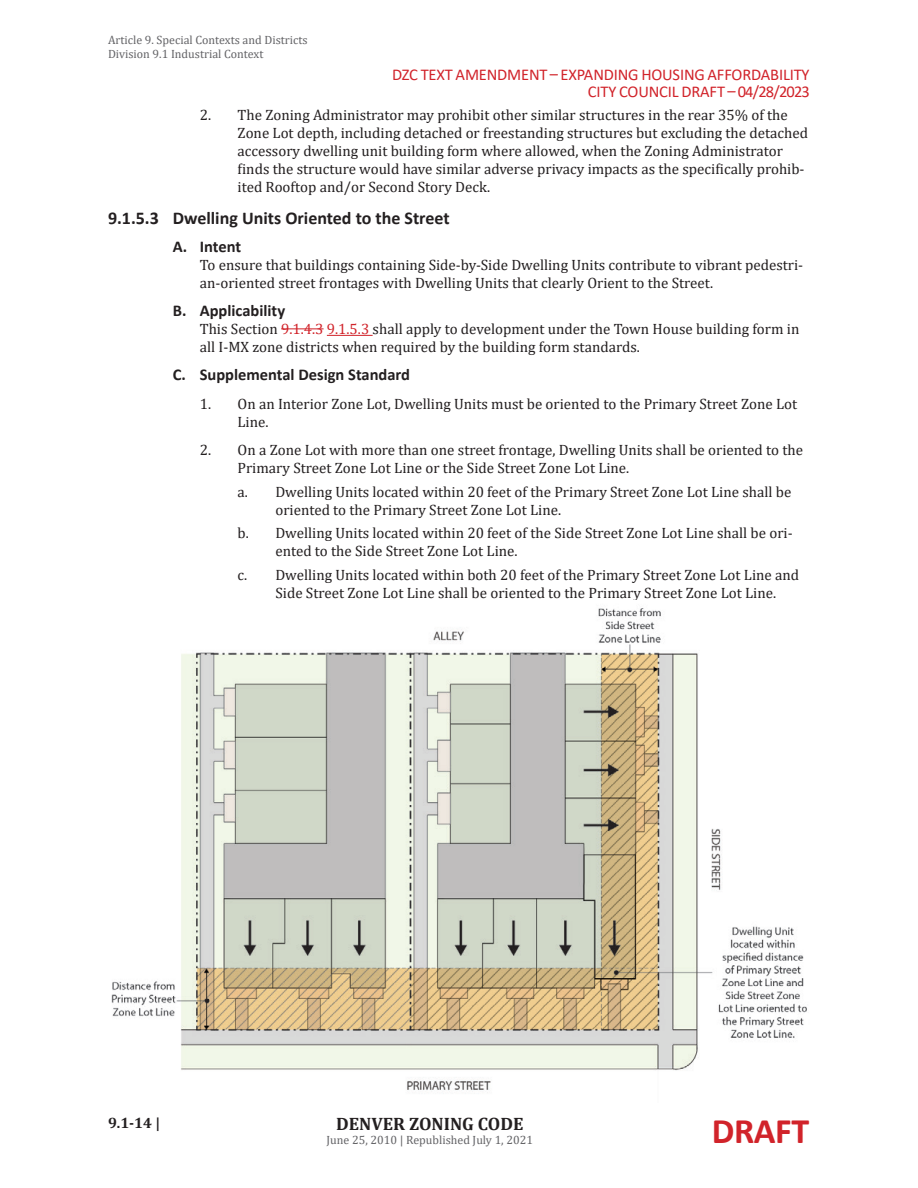
<style>
.page{position:relative;width:918px;height:1188px;background:#fff}
.page>*{position:absolute;margin:0;border:0;box-sizing:border-box;transform-origin:0 0}
.t1{font:700 36px "Calibri";letter-spacing:-.01em;color:#d1232a}
.t2{font:700 18px "Calibri";color:#231f20}
.t3{font:700 18px "Cambria";color:#231f20}
.t4{font:16.5px "Calibri";letter-spacing:-.01em;color:#d1232a}
.t5{font:700 16.5px "Calibri";color:#231f20}
.body_2{font:15px/18px "Cambria";color:#231f20}
.t6{font:700 15px "Cambria";color:#231f20}
.t7{font:12px/14.4px "Cambria";color:#636366}
.s1{color:#d1232a}
</style>
<div class="page">
<hr style="left:327px;top:335px;width:46px;height:1px;background:#d1232a">
<hr style="left:281px;top:328px;width:43px;height:1px;background:#d1232a">
<img style="left:111px;top:608px;width:696px;height:485px">
<p class="t7" style="left:108px;top:32px;width:201px">Article 9. Special Contexts and Districts<br>Division 9.1 Industrial Context</p>
<p class="t4" style="left:392px;top:64px;width:419px">DZC TEXT AMENDMENT – EXPANDING HOUSING AFFORDABILITY</p>
<p class="t4" style="left:588px;top:80px;width:224px">CITY COUNCIL DRAFT – 04/28/2023</p>
<p class="body_2" style="left:238px;top:105px;width:572px;text-indent:-38px">2. The Zoning Administrator may prohibit other similar structures in the rear 35% of the Zone Lot depth, including detached or freestanding structures but excluding the detached accessory dwelling unit building form where allowed, when the Zoning Administrator finds the structure would have similar adverse privacy impacts as the specifically prohib&shy;ited Rooftop and/or Second Story Deck.</p>
<p class="t2" style="left:108px;top:205px;width:343px">9.1.5.3 Dwelling Units Oriented to the Street</p>
<p class="t5" style="left:173px;top:235px;width:70px">A. Intent</p>
<p class="body_2" style="left:200px;top:256px;width:605px">To ensure that buildings containing Side-by-Side Dwelling Units contribute to vibrant pedestri&shy;an-oriented street frontages with Dwelling Units that clearly Orient to the Street.</p>
<p class="t5" style="left:173px;top:299px;width:114px">B. Applicability</p>
<p class="body_2" style="left:200px;top:320px;width:601px">This Section <span class="s1">9.1.4.3 9.1.5.3</span> shall apply to development under the Town House building form in all I-MX zone districts when required by the building form standards.</p>
<p class="t5" style="left:173px;top:363px;width:239px">C. Supplemental Design Standard</p>
<p class="body_2" style="left:238px;top:394px;width:561px;text-indent:-38px">1. On an Interior Zone Lot, Dwelling Units must be oriented to the Primary Street Zone Lot<br>Line.</p>
<p class="body_2" style="left:238px;top:441px;width:567px;text-indent:-38px">2. On a Zone Lot with more than one street frontage, Dwelling Units shall be oriented to the<br>Primary Street Zone Lot Line or the Side Street Zone Lot Line.</p>
<p class="body_2" style="left:275px;top:483px;width:517px;text-indent:-38px">a. Dwelling Units located within 20 feet of the Primary Street Zone Lot Line shall be oriented to the Primary Street Zone Lot Line.</p>
<p class="body_2" style="left:275px;top:524px;width:519px;text-indent:-38px">b. Dwelling Units located within 20 feet of the Side Street Zone Lot Line shall be ori&shy;ented to the Side Street Zone Lot Line.</p>
<p class="body_2" style="left:275px;top:565px;width:525px;text-indent:-38px">c. Dwelling Units located within both 20 feet of the Primary Street Zone Lot Line and<br>Side Street Zone Lot Line shall be oriented to the Primary Street Zone Lot Line.</p>
<p class="t6" style="left:108px;top:1113px;width:54px">9.1-14 |</p>
<p class="t3" style="left:336px;top:1111px;width:189px">DENVER ZONING CODE</p>
<p class="t7" style="left:327px;top:1133px;width:208px">June 25, 2010 | Republished July 1, 2021</p>
<p class="t1" style="left:712px;top:1106px;width:99px">DRAFT</p>
</div>
